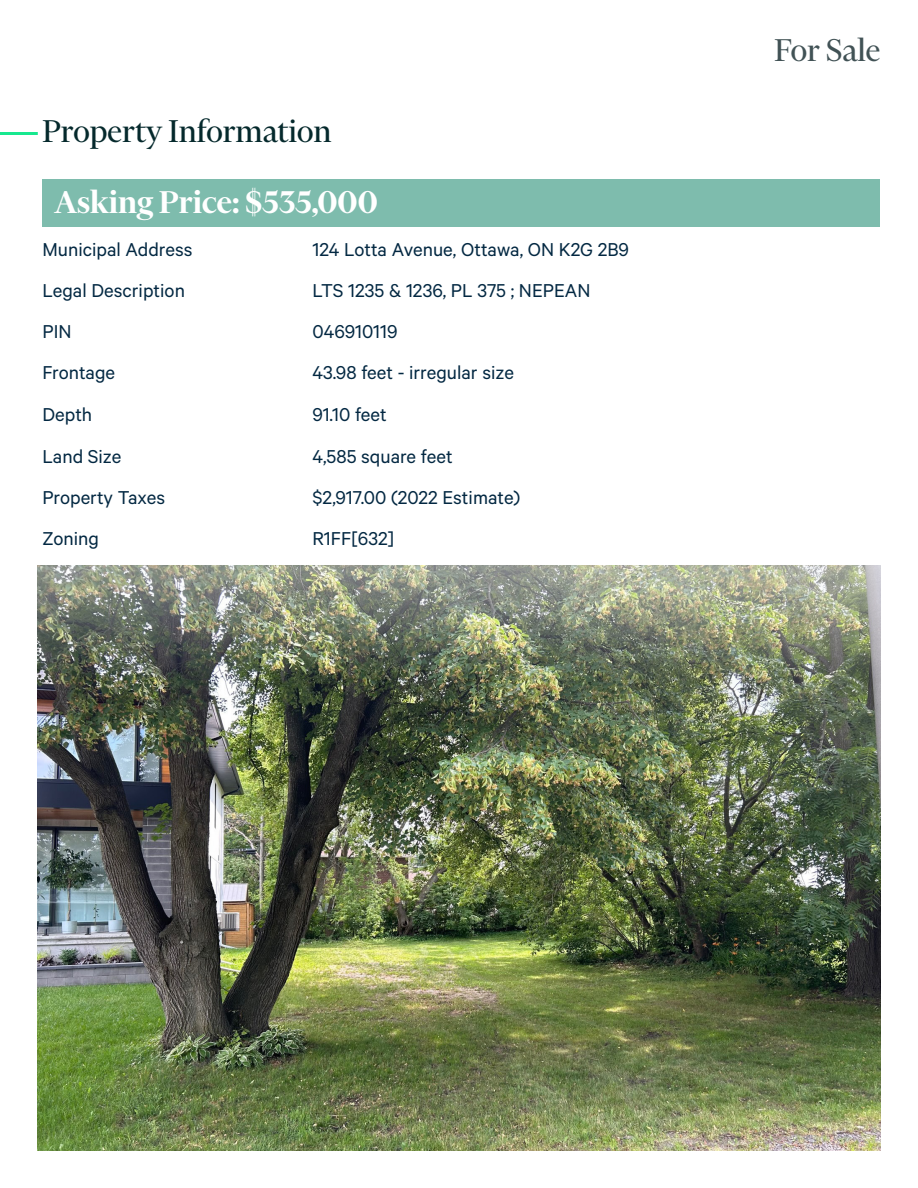
<style>
.page{position:relative;width:918px;height:1188px;background:#fff}
.page>*{position:absolute;margin:0;border:0;box-sizing:border-box;transform-origin:0 0}
.Subheading_Small{font:600 36px "Financier Display";color:#fff}
.Subheading_Small-2{font:36px "Financier Display";color:#05292c}
.t1{font:36px "Financier Display";color:#415255}
.Copy_Intro{font:21px "Calibre";color:#032842}
</style>
<div class="page">
<div style="left:42px;top:179px;width:838px;height:48px;background:#7ebcad"></div>
<hr style="left:0;top:132px;width:38px;height:3px;background:#17e88f">
<img style="left:38px;top:566px;width:842px;height:584px">
<p class="Subheading_Small-2" style="left:42px;top:113px;width:290px">Property Information</p>
<p class="Subheading_Small" style="left:54px;top:178px;width:325px">Asking Price: $535,000</p>
<p class="Copy_Intro" style="left:42px;top:237px;width:152px">Municipal Address</p>
<p class="Copy_Intro" style="left:312px;top:237px;width:318px">124 Lotta Avenue, Ottawa, ON K2G 2B9</p>
<p class="Copy_Intro" style="left:42px;top:278px;width:144px">Legal Description</p>
<p class="Copy_Intro" style="left:312px;top:278px;width:280px">LTS 1235 &amp; 1236, PL 375 ; NEPEAN</p>
<p class="Copy_Intro" style="left:42px;top:319px;width:31px">PIN</p>
<p class="Copy_Intro" style="left:312px;top:319px;width:87px">046910119</p>
<p class="Copy_Intro" style="left:42px;top:361px;width:74px">Frontage</p>
<p class="Copy_Intro" style="left:312px;top:361px;width:203px">43.98 feet - irregular size</p>
<p class="Copy_Intro" style="left:42px;top:403px;width:51px">Depth</p>
<p class="Copy_Intro" style="left:312px;top:403px;width:76px">91.10 feet</p>
<p class="Copy_Intro" style="left:42px;top:444px;width:81px">Land Size</p>
<p class="Copy_Intro" style="left:312px;top:444px;width:142px">4,585 square feet</p>
<p class="Copy_Intro" style="left:42px;top:485px;width:124px">Property Taxes</p>
<p class="Copy_Intro" style="left:312px;top:485px;width:209px">$2,917.00 (2022 Estimate)</p>
<p class="Copy_Intro" style="left:42px;top:526px;width:58px">Zoning</p>
<p class="Copy_Intro" style="left:312px;top:526px;width:84px">R1FF[632]</p>
<p class="t1" style="left:775px;top:32px;width:107px">For Sale</p>
</div>
